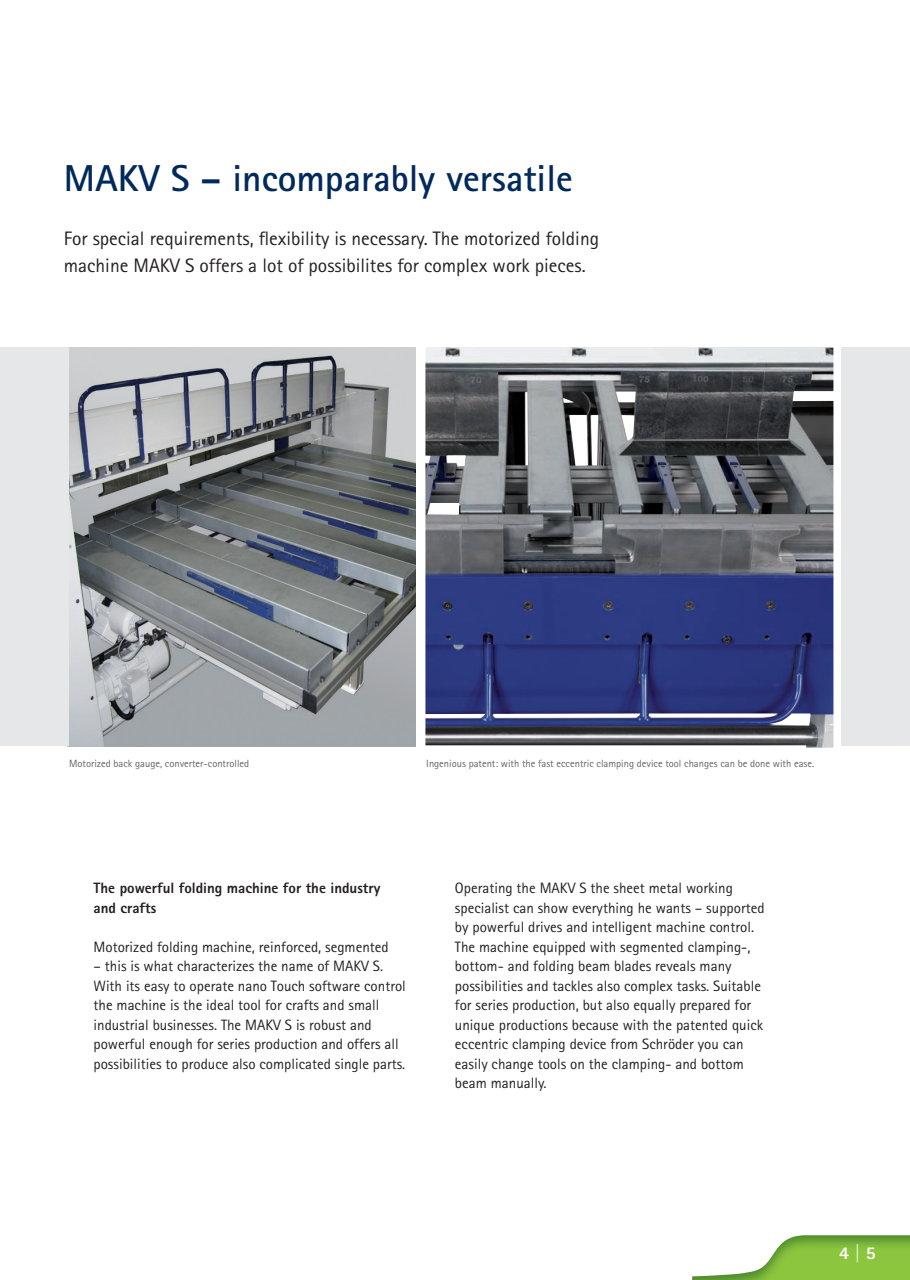
<style>
.page{position:relative;width:910px;height:1280px;background:#fff}
.page>*{position:absolute;margin:0;border:0;box-sizing:border-box;transform-origin:0 0}
.t1{font:700 37.5px "Agfa Rotis Sans Serif";color:#00295c}
.t2{font:19.5px/27px "Agfa Rotis Sans Serif";color:#231f20}
.t3{font:800 18px "Agfa Rotis Sans Serif";color:#fff}
.t4{font:15px/19.5px "Agfa Rotis Sans Serif";color:#231f20}
.t5{font:800 15px/19.5px "Agfa Rotis Sans Serif";color:#231f20}
.t6{font:10.5px "Agfa Rotis Sans Serif";color:#636366}
</style>
<div class="page">
<img style="left:68px;top:347px;width:348px;height:399px">
<div style="left:0;top:347px;width:68px;height:399px;background:#e6e7e9"></div>
<div style="left:842px;top:347px;width:68px;height:399px;background:#e6e7e9"></div>
<img style="left:692px;top:1235px;width:218px;height:45px">
<img style="left:425px;top:347px;width:408px;height:401px">
<h1 class="t1" style="left:64px;top:155px;width:510px">MAKV S – incomparably versatile</h1>
<h2 class="t2" style="left:64px;top:225px;width:537px">For special requirements, flexibility is necessary. The motorized folding machine MAKV S offers a lot of possibilites for complex work pieces.</h2>
<p class="t6" style="left:69px;top:757px;width:182px">Motorized back gauge, converter-controlled</p>
<p class="t6" style="left:426px;top:757px;width:389px">Ingenious patent: with the fast eccentric clamping device tool changes can be done with ease.</p>
<p class="t5" style="left:94px;top:878px;width:288px">The powerful folding machine for the industry and crafts</p>
<p class="t4" style="left:94px;top:937px;width:297px">Motorized folding machine, reinforced, segmented</p>
<p class="t4" style="left:94px;top:956px;width:314px">– this is what characterizes the name of MAKV S.<br>With its easy to operate nano Touch software control the machine is the ideal tool for crafts and small industrial businesses. The MAKV S is robust and powerful enough for series production and offers all possibilities to produce also complicated single parts.</p>
<p class="t4" style="left:455px;top:878px;width:311px">Operating the MAKV S the sheet metal working specialist can show everything he wants – supported by powerful drives and intelligent machine control.<br>The machine equipped with segmented clamping-, bottom- and folding beam blades reveals many possibilities and tackles also complex tasks. Suitable for series production, but also equally prepared for unique productions because with the patented quick eccentric clamping device from Schröder you can easily change tools on the clamping- and bottom beam manually.</p>
<p class="t3" style="left:839px;top:1242px;width:38px">4 | 5</p>
</div>
